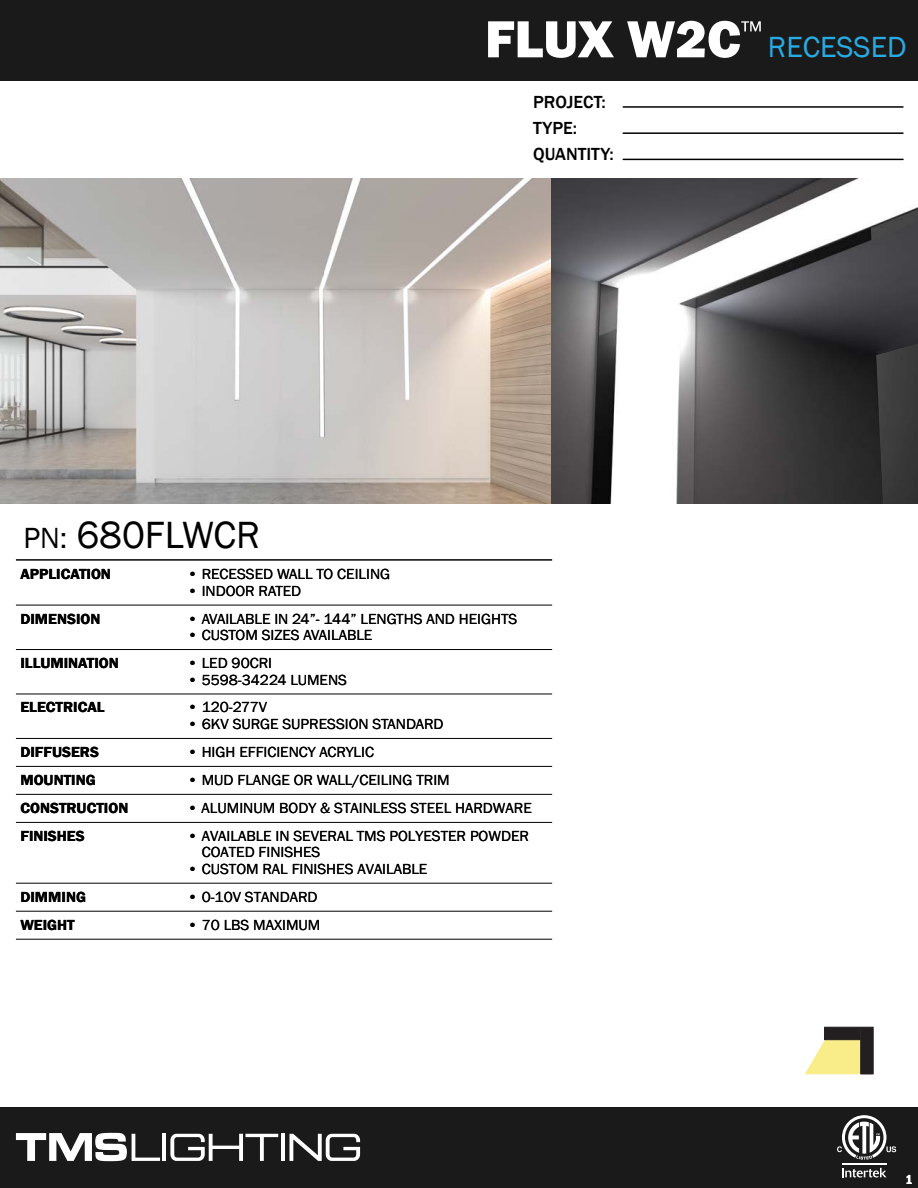
<style>
.page{position:relative;width:918px;height:1188px;background:#fff}
.page>*{position:absolute;margin:0;border:0;box-sizing:border-box;transform-origin:0 0}
.t1{font:800 54px "Franklin Gothic";color:#fff}
.t2{font:39px "Franklin Gothic";color:#000}
.t3{font:30px "Franklin Gothic";color:#29abe2}
.t4{font:500 18px "Franklin Gothic";color:#000}
.t5{font:15px/16.5px "Franklin Gothic";color:#000}
.t6{font:600 15px "Franklin Gothic";color:#000}
.t7{font:600 condensed 13.5px "Franklin Gothic";color:#fff}
.s1{font-weight:800;font-size:54px;color:#fff}
.s2{font-size:30px}
</style>
<div class="page">
<div style="left:0;top:1107px;width:918px;height:81px;background:#1a1a1a"></div>
<svg style="left:16px;top:1133px;width:144px;height:28px"></svg>
<hr style="left:162px;top:1134px;width:4px;height:27px;background:#fff">
<svg style="left:170px;top:1134px;width:108px;height:27px"></svg>
<hr style="left:281px;top:1134px;width:4px;height:27px;background:#fff">
<svg style="left:289px;top:1134px;width:71px;height:27px"></svg>
<svg style="left:842px;top:1168px;width:44px;height:9px"></svg>
<hr style="left:842px;top:1163px;width:44px;height:1px;background:#fff">
<svg style="left:837px;top:1115px;width:59px;height:45px"></svg>
<img style="left:0;top:178px;width:918px;height:326px">
<hr style="left:16px;top:559px;width:536px;height:2px;background:#000">
<hr style="left:623px;top:159px;width:280px;height:1px;background:#000">
<hr style="left:623px;top:132px;width:280px;height:2px;background:#000">
<hr style="left:623px;top:106px;width:280px;height:2px;background:#000">
<hr style="left:16px;top:822px;width:536px;height:1px;background:#000">
<hr style="left:16px;top:883px;width:536px;height:1px;background:#000">
<hr style="left:16px;top:911px;width:536px;height:1px;background:#000">
<hr style="left:16px;top:939px;width:536px;height:1px;background:#000">
<hr style="left:16px;top:649px;width:536px;height:1px;background:#000">
<hr style="left:16px;top:605px;width:536px;height:1px;background:#000">
<hr style="left:16px;top:694px;width:536px;height:1px;background:#000">
<hr style="left:16px;top:738px;width:536px;height:1px;background:#000">
<hr style="left:16px;top:766px;width:536px;height:1px;background:#000">
<hr style="left:16px;top:794px;width:536px;height:1px;background:#000">
<div style="left:0;top:0;width:918px;height:81px;background:#1a1a1a"></div>
<svg style="left:741px;top:21px;width:20px;height:10px"></svg>
<svg style="left:805px;top:1040px;width:55px;height:34px"></svg>
<div style="left:824px;top:1027px;width:36px;height:13px;background:#231f20;border:1px solid #231f20"></div>
<div style="left:860px;top:1027px;width:13px;height:47px;background:#231f20;border:1px solid #231f20"></div>
<h1 class="t1" style="left:396px;top:4px;width:346px">FLUX CEILING</h1>
<h3 class="t3" style="left:485px;top:29px;width:423px"><span class="s1">FLUX W2C</span> RECESSED</h3>
<p class="t4" style="left:533px;top:91px;width:74px">PROJECT:</p>
<p class="t4" style="left:533px;top:117px;width:46px">TYPE:</p>
<p class="t4" style="left:533px;top:143px;width:82px">QUANTITY:</p>
<h2 class="t2" style="left:23px;top:510px;width:238px"><span class="s2">PN:</span> 680FLWCR</h2>
<p class="t6" style="left:20px;top:565px;width:92px">APPLICATION</p>
<p class="t5" style="left:188px;top:566px;width:204px">• RECESSED WALL TO CEILING</p>
<p class="t5" style="left:188px;top:583px;width:115px">• INDOOR RATED</p>
<p class="t6" style="left:20px;top:609px;width:81px">DIMENSION</p>
<p class="t5" style="left:188px;top:611px;width:331px">• AVAILABLE IN 24”- 144” LENGTHS AND HEIGHTS</p>
<p class="t5" style="left:188px;top:627px;width:186px">• CUSTOM SIZES AVAILABLE</p>
<p class="t6" style="left:20px;top:654px;width:100px">ILLUMINATION</p>
<p class="t5" style="left:187px;top:655px;width:86px">• LED 90CRI</p>
<p class="t5" style="left:188px;top:672px;width:161px">• 5598-34224 LUMENS</p>
<p class="t6" style="left:20px;top:698px;width:86px">ELECTRICAL</p>
<p class="t5" style="left:188px;top:700px;width:81px">• 120-277V</p>
<p class="t5" style="left:188px;top:716px;width:258px">• 6KV SURGE SUPRESSION STANDARD</p>
<p class="t6" style="left:20px;top:743px;width:80px">DIFFUSERS</p>
<p class="t5" style="left:188px;top:744px;width:188px">• HIGH EFFICIENCY ACRYLIC</p>
<p class="t6" style="left:20px;top:771px;width:77px">MOUNTING</p>
<p class="t5" style="left:188px;top:772px;width:264px">• MUD FLANGE OR WALL/CEILING TRIM</p>
<p class="t6" style="left:20px;top:799px;width:109px">CONSTRUCTION</p>
<p class="t5" style="left:187px;top:800px;width:346px">• ALUMINUM BODY &amp; STAINLESS STEEL HARDWARE</p>
<p class="t6" style="left:20px;top:827px;width:66px">FINISHES</p>
<p class="t5" style="left:202px;top:828px;width:329px;text-indent:-14px">• AVAILABLE IN SEVERAL TMS POLYESTER POWDER<br>COATED FINISHES</p>
<p class="t5" style="left:188px;top:861px;width:241px">• CUSTOM RAL FINISHES AVAILABLE</p>
<p class="t6" style="left:20px;top:888px;width:67px">DIMMING</p>
<p class="t5" style="left:188px;top:889px;width:131px">• 0-10V STANDARD</p>
<p class="t6" style="left:20px;top:915px;width:56px">WEIGHT</p>
<p class="t5" style="left:188px;top:917px;width:134px">• 70 LBS MAXIMUM</p>
<p class="t7" style="left:906px;top:1170px;width:8px">1</p>
</div>
